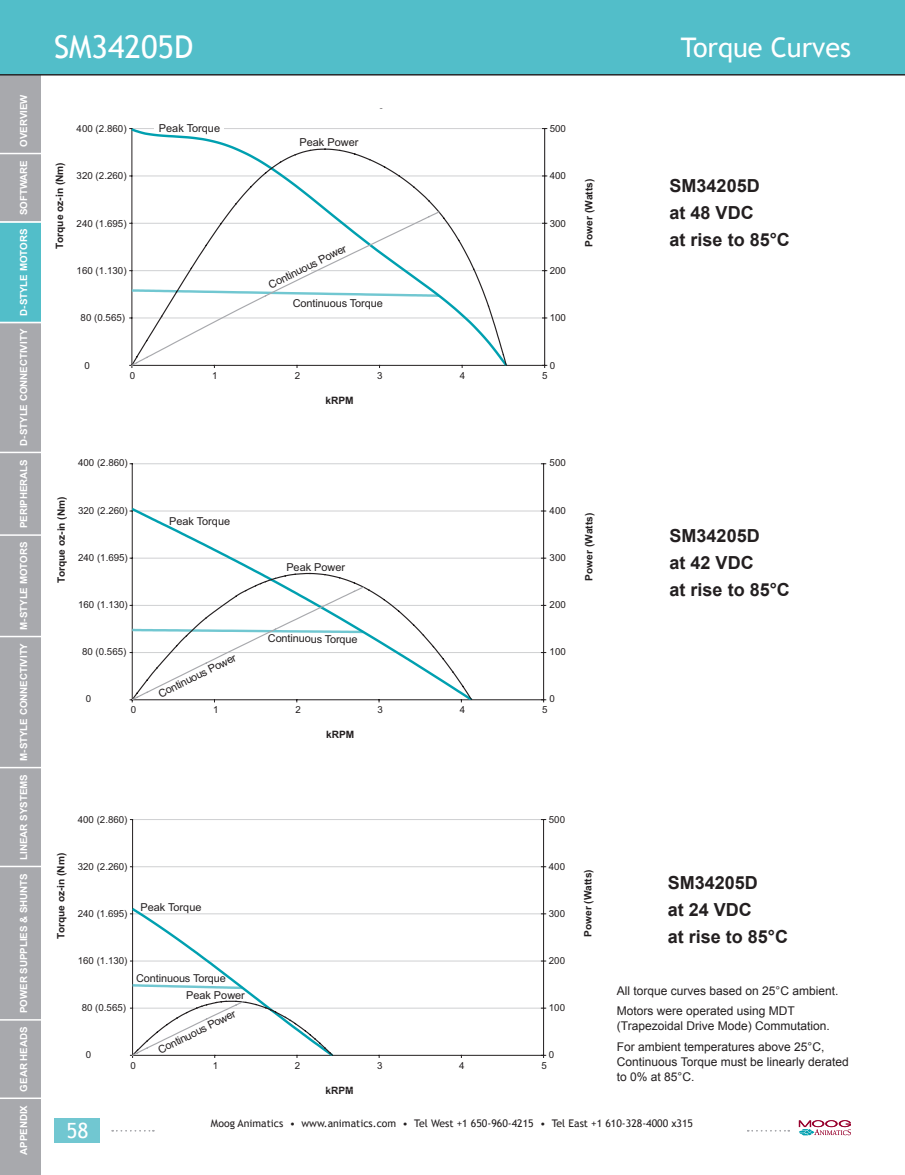
<style>
.page{position:relative;width:905px;height:1175px;background:#fff}
.page>*{position:absolute;margin:0;border:0;box-sizing:border-box;transform-origin:0 0}
.Page_Head{font:31.5px "Trebuchet MS";color:#fff}
.Page_SubHead{font:27px "Trebuchet MS";color:#fff}
.t1{font:21px "Trebuchet MS";color:#fff}
.t2{font:700 18px/27px "Arial";color:#231f20}
.t3{font:12px/20.4px "Arial";color:#231f20}
.t4{font:10.95px "Arial";letter-spacing:-.01em;color:#231f20}
.t5{font:10.5px "Trebuchet MS";color:#231f20}
.t6{font:700 10.2px "Arial";color:#231f20}
.t7{font:700 10.05px "Arial";color:#231f20}
.t8{font:9.75px "Arial";color:#231f20}
.t9{font:700 9.75px "Arial";color:#fff}
</style>
<div class="page">
<div style="left:0;top:58px;width:40px;height:1116px;background:#a8a9ad"></div>
<hr style="left:0;top:153px;width:42px;height:1px;background:#fff">
<hr style="left:0;top:451px;width:51px;height:2px;background:#fff">
<hr style="left:0;top:534px;width:50px;height:2px;background:#fff">
<hr style="left:0;top:636px;width:54px;height:1px;background:#fff">
<hr style="left:0;top:767px;width:49px;height:1px;background:#fff">
<hr style="left:0;top:865px;width:48px;height:2px;background:#fff">
<hr style="left:0;top:1019px;width:51px;height:1px;background:#fff">
<hr style="left:0;top:1097px;width:48px;height:2px;background:#fff">
<div style="left:54px;top:1118px;width:46px;height:24px;background:#71c7d1"></div>
<svg style="left:112px;top:1130px;width:42px;height:1px"></svg>
<svg style="left:747px;top:1130px;width:42px;height:1px"></svg>
<svg style="left:798px;top:1120px;width:52px;height:15px"></svg>
<div style="left:0;top:0;width:904px;height:75px;background:#52bec9"></div>
<div style="left:0;top:222px;width:40px;height:100px;background:#52bec9"></div>
<hr style="left:0;top:221px;width:47px;height:2px;background:#fff">
<hr style="left:0;top:322px;width:50px;height:1px;background:#fff">
<hr style="left:132px;top:652px;width:411px;height:1px;background:#cfd0d2">
<hr style="left:132px;top:605px;width:411px;height:1px;background:#cfd0d2">
<hr style="left:132px;top:558px;width:411px;height:1px;background:#cfd0d2">
<hr style="left:132px;top:510px;width:411px;height:1px;background:#cfd0d2">
<hr style="left:132px;top:463px;width:411px;height:1px;background:#cfd0d2">
<hr style="left:132px;top:464px;width:1px;height:235px;background:#231f20">
<hr style="left:132px;top:699px;width:411px;height:1px;background:#231f20">
<svg style="left:132px;top:506px;width:343px;height:66px"></svg>
<hr style="left:543px;top:464px;width:1px;height:235px;background:#231f20">
<svg style="left:132px;top:572px;width:341px;height:127px"></svg>
<svg style="left:130px;top:585px;width:236px;height:117px"></svg>
<hr style="left:132px;top:318px;width:412px;height:1px;background:#cfd0d2">
<hr style="left:132px;top:270px;width:412px;height:1px;background:#cfd0d2">
<hr style="left:132px;top:223px;width:412px;height:1px;background:#cfd0d2">
<hr style="left:132px;top:176px;width:412px;height:1px;background:#cfd0d2">
<hr style="left:132px;top:128px;width:412px;height:1px;background:#cfd0d2">
<hr style="left:132px;top:365px;width:412px;height:1px;background:#231f20">
<svg style="left:132px;top:129px;width:377px;height:236px"></svg>
<hr style="left:544px;top:129px;width:1px;height:236px;background:#231f20">
<svg style="left:132px;top:148px;width:375px;height:217px"></svg>
<svg style="left:132px;top:210px;width:308px;height:155px"></svg>
<div style="left:155px;top:125px;width:69px;height:6px;background:#fff"></div>
<hr style="left:288px;top:268px;width:22px;height:4px;background:#fff">
<hr style="left:133px;top:1007px;width:410px;height:1px;background:#cfd0d2">
<hr style="left:133px;top:960px;width:410px;height:1px;background:#cfd0d2">
<hr style="left:133px;top:913px;width:410px;height:1px;background:#cfd0d2">
<hr style="left:133px;top:866px;width:410px;height:1px;background:#cfd0d2">
<hr style="left:133px;top:819px;width:410px;height:1px;background:#cfd0d2">
<hr style="left:132px;top:819px;width:1px;height:236px;background:#231f20">
<hr style="left:133px;top:1055px;width:410px;height:1px;background:#231f20">
<hr style="left:543px;top:819px;width:1px;height:236px;background:#231f20">
<svg style="left:130px;top:905px;width:206px;height:152px"></svg>
<p class="t9" style="left:17px;top:147px;width:54px;rotate:-90deg">OVERVIEW</p>
<p class="t9" style="left:17px;top:215px;width:57px;rotate:-90deg">SOFTWARE</p>
<p class="t9" style="left:17px;top:316px;width:88px;rotate:-90deg">D-STYLE MOTORS</p>
<p class="t9" style="left:17px;top:445px;width:118px;rotate:-90deg">D-STYLE CONNECTIVITY</p>
<p class="t9" style="left:17px;top:528px;width:71px;rotate:-90deg">PERIPHERALS</p>
<p class="t9" style="left:17px;top:629px;width:89px;rotate:-90deg">M-STYLE MOTORS</p>
<p class="t9" style="left:17px;top:761px;width:119px;rotate:-90deg">M-STYLE CONNECTIVITY</p>
<p class="t9" style="left:17px;top:859px;width:87px;rotate:-90deg">LINEAR SYSTEMS</p>
<p class="t9" style="left:17px;top:1013px;width:141px;rotate:-90deg">POWER SUPPLIES &amp; SHUNTS</p>
<p class="t9" style="left:17px;top:1091px;width:66px;rotate:-90deg">GEAR HEADS</p>
<p class="t9" style="left:17px;top:1154px;width:51px;rotate:-90deg">APPENDIX</p>
<p class="Page_Head" style="left:54px;top:28px;width:141px">SM34205D</p>
<p class="Page_SubHead" style="left:680px;top:32px;width:172px">Torque Curves</p>
<p class="t8" style="left:77px;top:122px;width:51px">400 (2.860)</p>
<p class="t6" style="left:53px;top:249px;width:88px;rotate:-90deg">Torque oz-in (Nm)</p>
<p class="t8" style="left:77px;top:169px;width:51px">320 (2.260)</p>
<p class="t8" style="left:77px;top:217px;width:51px">240 (1.695)</p>
<p class="t8" style="left:77px;top:264px;width:51px">160 (1.130)</p>
<p class="t8" style="left:81px;top:311px;width:46px">80 (0.565)</p>
<p class="t4" style="left:159px;top:120px;width:63px">Peak Torque</p>
<p class="t8" style="left:549px;top:122px;width:18px">500</p>
<p class="t4" style="left:299px;top:135px;width:61px">Peak Power</p>
<p class="t4" style="left:266px;top:279px;width:87px;rotate:-26deg">Continuous Power</p>
<p class="t4" style="left:293px;top:296px;width:92px">Continuous Torque</p>
<p class="t8" style="left:549px;top:169px;width:18px">400</p>
<p class="t8" style="left:549px;top:217px;width:18px">300</p>
<p class="t8" style="left:549px;top:264px;width:18px">200</p>
<p class="t8" style="left:549px;top:311px;width:18px">100</p>
<p class="t8" style="left:85px;top:359px;width:7px">0</p>
<p class="t8" style="left:549px;top:359px;width:7px">0</p>
<p class="t8" style="left:130px;top:369px;width:7px">0</p>
<p class="t8" style="left:212px;top:369px;width:7px">1</p>
<p class="t8" style="left:295px;top:369px;width:7px">2</p>
<p class="t8" style="left:377px;top:369px;width:7px">3</p>
<p class="t8" style="left:460px;top:369px;width:7px">4</p>
<p class="t8" style="left:542px;top:369px;width:7px">5</p>
<p class="t6" style="left:325px;top:394px;width:30px">kRPM</p>
<p class="t6" style="left:582px;top:246px;width:69px;rotate:-90deg">Power (Watts)</p>
<p class="t8" style="left:78px;top:456px;width:51px">400 (2.860)</p>
<p class="t8" style="left:549px;top:456px;width:18px">500</p>
<p class="t6" style="left:54px;top:583px;width:88px;rotate:-90deg">Torque oz-in (Nm)</p>
<p class="t8" style="left:78px;top:504px;width:51px">320 (2.260)</p>
<p class="t4" style="left:169px;top:513px;width:63px">Peak Torque</p>
<p class="t8" style="left:549px;top:504px;width:18px">400</p>
<p class="t8" style="left:78px;top:551px;width:51px">240 (1.695)</p>
<p class="t4" style="left:286px;top:559px;width:60px">Peak Power</p>
<p class="t8" style="left:549px;top:551px;width:18px">300</p>
<p class="t8" style="left:78px;top:598px;width:51px">160 (1.130)</p>
<p class="t8" style="left:549px;top:598px;width:18px">200</p>
<p class="t4" style="left:268px;top:631px;width:91px">Continuous Torque</p>
<p class="t8" style="left:82px;top:645px;width:46px">80 (0.565)</p>
<p class="t8" style="left:86px;top:692px;width:7px">0</p>
<p class="t4" style="left:156px;top:687px;width:87px;rotate:-26deg">Continuous Power</p>
<p class="t8" style="left:549px;top:645px;width:18px">100</p>
<p class="t8" style="left:549px;top:692px;width:7px">0</p>
<p class="t8" style="left:131px;top:702px;width:7px">0</p>
<p class="t8" style="left:213px;top:702px;width:7px">1</p>
<p class="t8" style="left:295px;top:702px;width:7px">2</p>
<p class="t8" style="left:377px;top:702px;width:7px">3</p>
<p class="t8" style="left:460px;top:702px;width:7px">4</p>
<p class="t8" style="left:542px;top:702px;width:7px">5</p>
<p class="t6" style="left:326px;top:727px;width:30px">kRPM</p>
<p class="t6" style="left:582px;top:580px;width:69px;rotate:-90deg">Power (Watts)</p>
<p class="t2" style="left:669px;top:173px;width:122px">SM34205D<br>at 48 VDC<br>at rise to 85°C</p>
<p class="t2" style="left:669px;top:523px;width:122px">SM34205D<br>at 42 VDC<br>at rise to 85°C</p>
<p class="t8" style="left:78px;top:812px;width:51px">400 (2.860)</p>
<p class="t8" style="left:549px;top:812px;width:18px">500</p>
<p class="t7" style="left:54px;top:939px;width:88px;rotate:-90deg">Torque oz-in (Nm)</p>
<p class="t8" style="left:78px;top:860px;width:51px">320 (2.260)</p>
<p class="t8" style="left:78px;top:907px;width:51px">240 (1.695)</p>
<p class="t4" style="left:140px;top:899px;width:63px">Peak Torque</p>
<p class="t8" style="left:549px;top:860px;width:18px">400</p>
<p class="t8" style="left:549px;top:907px;width:18px">300</p>
<p class="t7" style="left:581px;top:936px;width:69px;rotate:-90deg">Power (Watts)</p>
<p class="t2" style="left:667px;top:870px;width:122px">SM34205D<br>at 24 VDC<br>at rise to 85°C</p>
<p class="t8" style="left:78px;top:954px;width:51px">160 (1.130)</p>
<p class="t8" style="left:549px;top:954px;width:18px">200</p>
<p class="t4" style="left:136px;top:971px;width:91px">Continuous Torque</p>
<p class="t4" style="left:155px;top:1043px;width:87px;rotate:-26deg">Continuous Power</p>
<p class="t4" style="left:186px;top:987px;width:60px">Peak Power</p>
<p class="t3" style="left:616px;top:980px;width:223px">All torque curves based on 25°C ambient.<br>Motors were operated using MDT</p>
<p class="t3" style="left:616px;top:1015px;width:214px">(Trapezoidal Drive Mode) Commutation.<br>For ambient temperatures above 25°C,</p>
<p class="t3" style="left:616px;top:1054px;width:233px;line-height:15px">Continuous Torque must be linearly derated to 0% at 85°C.</p>
<p class="t8" style="left:82px;top:1001px;width:46px">80 (0.565)</p>
<p class="t8" style="left:549px;top:1001px;width:18px">100</p>
<p class="t8" style="left:86px;top:1048px;width:7px">0</p>
<p class="t8" style="left:549px;top:1048px;width:7px">0</p>
<p class="t8" style="left:131px;top:1058px;width:7px">0</p>
<p class="t8" style="left:213px;top:1058px;width:7px">1</p>
<p class="t8" style="left:295px;top:1058px;width:7px">2</p>
<p class="t8" style="left:377px;top:1058px;width:7px">3</p>
<p class="t8" style="left:459px;top:1058px;width:7px">4</p>
<p class="t8" style="left:541px;top:1058px;width:7px">5</p>
<p class="t7" style="left:325px;top:1083px;width:30px">kRPM</p>
<h3 class="t1" style="left:66px;top:1118px;width:24px">58</h3>
<p class="t5" style="left:211px;top:1116px;width:483px">Moog Animatics • www.animatics.com • Tel West +1 650-960-4215 • Tel East +1 610-328-4000 x315</p>
</div>
